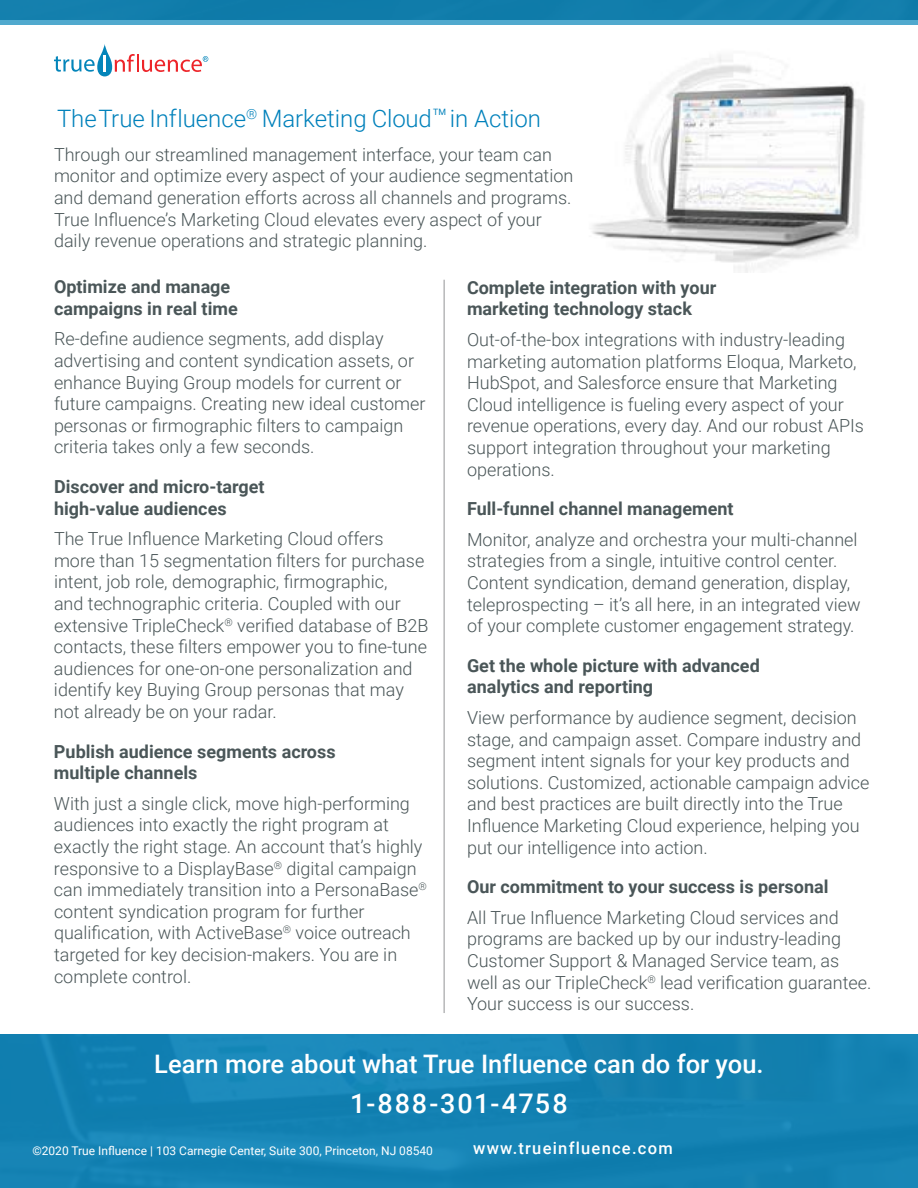
<style>
.page{position:relative;width:918px;height:1188px;background:#fff}
.page>*{position:absolute;margin:0;border:0;box-sizing:border-box;transform-origin:0 0}
.t1{font:500 27px "Roboto";letter-spacing:.07em;color:#fff}
.t2{font:500 25.5px "Roboto";color:#fff}
.t3{font:300 24px "Roboto";color:#0081bb}
.t4{font:300 18px/21.6px "Roboto";color:#4a5658}
.t5{font:700 18px/21.6px "Roboto";color:#4a5658}
.t6{font:500 16.5px "Roboto";letter-spacing:.075em;color:#fff}
.t7{font:12px "Roboto";color:#fff}
.t8{font:8.7px "Roboto";color:#0081bb}
</style>
<div class="page">
<img style="left:592px;top:55px;width:272px;height:218px">
<div style="left:0;top:1035px;width:918px;height:153px;background:#1381b3"></div>
<svg style="left:0;top:0;width:918px;height:25px;background:#1d85b1"></svg>
<svg style="left:54px;top:44px;width:154px;height:32px"></svg>
<hr style="left:444px;top:280px;width:1px;height:733px;background:#929496">
<h3 class="t3" style="left:57px;top:102px;width:376px">The True Influence<sup>®</sup> Marketing Cloud</h3>
<p class="t8" style="left:433px;top:105px;width:15px">TM</p>
<h3 class="t3" style="left:450px;top:102px;width:93px">in Action</h3>
<p class="t4" style="left:54px;top:143px;width:521px">Through our streamlined management interface, your team can monitor and optimize every aspect of your audience segmentation and demand generation efforts across all channels and programs.<br>True Influence’s Marketing Cloud elevates every aspect of your daily revenue operations and strategic planning.</p>
<p class="t5" style="left:54px;top:275px;width:185px">Optimize and manage campaigns in real time</p>
<p class="t4" style="left:54px;top:328px;width:373px">Re-define audience segments, add display advertising and content syndication assets, or enhance Buying Group models for current or future campaigns. Creating new ideal customer personas or firmographic filters to campaign criteria takes only a few seconds.</p>
<p class="t5" style="left:54px;top:475px;width:212px">Discover and micro-target high-value audiences</p>
<p class="t4" style="left:54px;top:527px;width:376px">The True Influence Marketing Cloud offers more than 15 segmentation filters for purchase intent, job role, demographic, firmographic,<br>and technographic criteria. Coupled with our extensive TripleCheck<sup>®</sup> verified database of B2B contacts, these filters empower you to fine-tune audiences for one-on-one personalization and identify key Buying Group personas that may not already be on your radar.</p>
<p class="t5" style="left:54px;top:740px;width:283px">Publish audience segments across multiple channels</p>
<p class="t4" style="left:54px;top:792px;width:375px">With just a single click, move high-performing audiences into exactly the right program at exactly the right stage. An account that’s highly responsive to a DisplayBase<sup>®</sup> digital campaign can immediately transition into a PersonaBase<sup>® </sup>content syndication program for further qualification, with ActiveBase<sup>®</sup> voice outreach targeted for key decision-makers. You are in complete control.</p>
<p class="t5" style="left:467px;top:276px;width:251px">Complete integration with your marketing technology stack</p>
<p class="t4" style="left:467px;top:328px;width:398px">Out-of-the-box integrations with industry-leading marketing automation platforms Eloqua, Marketo, HubSpot, and Salesforce ensure that Marketing Cloud intelligence is fueling every aspect of your revenue operations, every day. And our robust APIs support integration throughout your marketing operations.</p>
<p class="t5" style="left:467px;top:497px;width:268px">Full-funnel channel management</p>
<p class="t4" style="left:467px;top:528px;width:395px">Monitor, analyze and orchestra your multi-channel strategies from a single, intuitive control center.<br>Content syndication, demand generation, display, teleprospecting – it’s all here, in an integrated view of your complete customer engagement strategy.</p>
<p class="t5" style="left:467px;top:654px;width:294px">Get the whole picture with advanced analytics and reporting</p>
<p class="t4" style="left:467px;top:706px;width:404px">View performance by audience segment, decision stage, and campaign asset. Compare industry and segment intent signals for your key products and solutions. Customized, actionable campaign advice and best practices are built directly into the True Influence Marketing Cloud experience, helping you put our intelligence into action.</p>
<p class="t5" style="left:467px;top:875px;width:363px">Our commitment to your success is personal</p>
<p class="t4" style="left:467px;top:906px;width:406px">All True Influence Marketing Cloud services and programs are backed up by our industry-leading Customer Support &amp; Managed Service team, as well as our TripleCheck<sup>®</sup> lead verification guarantee.<br>Your success is our success.</p>
<h2 class="t2" style="left:154px;top:1046px;width:611px">Learn more about what True Influence can do for you.</h2>
<h1 class="t1" style="left:350px;top:1084px;width:219px">1-888-301-4758</h1>
<p class="t7" style="left:32px;top:1142px;width:402px">©2020 True Influence | 103 Carnegie Center, Suite 300, Princeton, NJ 08540</p>
<p class="t6" style="left:473px;top:1137px;width:201px">www.trueinfluence.com</p>
</div>
